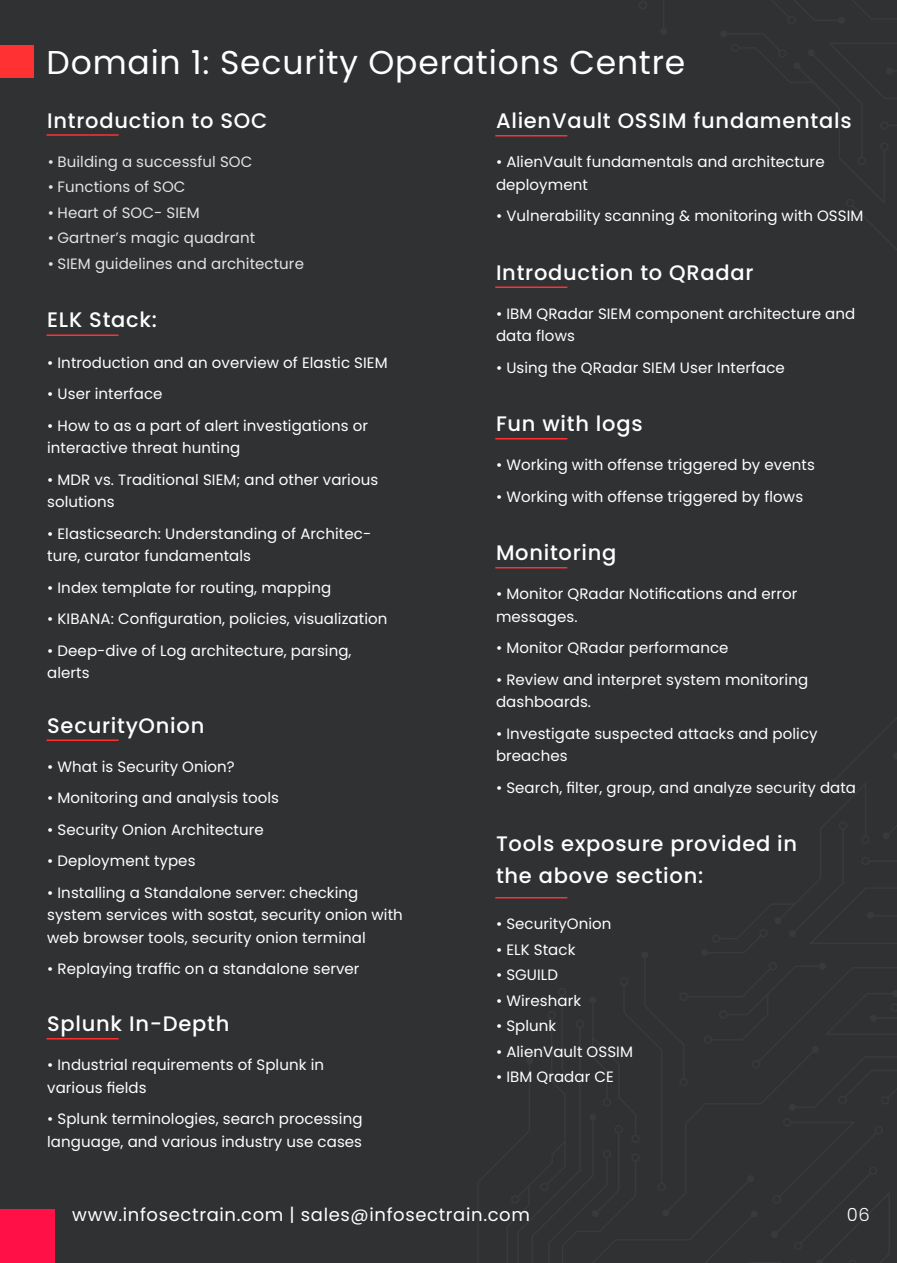
<style>
.page{position:relative;width:897px;height:1263px;background:#fff}
.page>*{position:absolute;margin:0;border:0;box-sizing:border-box;transform-origin:0 0}
.t1{font:33px "Poppins";letter-spacing:.025em;color:#fff}
.t2{font:500 21px/31.5px "Poppins";letter-spacing:.035em;color:#fff}
.t3{font:18px "Poppins";letter-spacing:.035em;color:#fff}
.t4{font:300 18px "Poppins";color:#fff}
.t5{font:15px/22.5px "Poppins";letter-spacing:.005em;color:#fff}
</style>
<div class="page">
<div style="left:0;top:0;width:896px;height:1263px;background:#2f3133"></div>
<div style="left:0;top:1210px;width:54px;height:53px;background:#ff1046"></div>
<div style="left:0;top:45px;width:33px;height:33px;background:#ff3133"></div>
<hr style="left:46px;top:134px;width:72px;height:2px;background:#ff3133">
<hr style="left:495px;top:135px;width:72px;height:1px;background:#ff3133">
<hr style="left:495px;top:286px;width:72px;height:2px;background:#ff3133">
<hr style="left:495px;top:438px;width:72px;height:2px;background:#ff3133">
<hr style="left:495px;top:567px;width:72px;height:1px;background:#ff3133">
<hr style="left:495px;top:897px;width:72px;height:1px;background:#ff3133">
<hr style="left:46px;top:1038px;width:72px;height:2px;background:#ff3133">
<hr style="left:46px;top:740px;width:72px;height:1px;background:#ff3133">
<hr style="left:46px;top:334px;width:72px;height:2px;background:#ff3133">
<h1 class="t1" style="left:47px;top:43px;width:640px">Domain 1: Security Operations Centre</h1>
<h2 class="t2" style="left:47px;top:105px;width:222px">Introduction to SOC</h2>
<p class="t5" style="left:47px;top:150px;width:207px">• Building a successful SOC</p>
<p class="t5" style="left:47px;top:176px;width:140px">• Functions of SOC</p>
<p class="t5" style="left:47px;top:201px;width:154px">• Heart of SOC- SIEM</p>
<p class="t5" style="left:47px;top:227px;width:209px">• Gartner’s magic quadrant</p>
<p class="t5" style="left:47px;top:252px;width:258px">• SIEM guidelines and architecture</p>
<h2 class="t2" style="left:47px;top:304px;width:111px">ELK Stack:</h2>
<p class="t5" style="left:47px;top:351px;width:342px">• Introduction and an overview of Elastic SIEM</p>
<p class="t5" style="left:47px;top:383px;width:117px">• User interface</p>
<p class="t5" style="left:47px;top:414px;width:322px">• How to as a part of alert investigations or interactive threat hunting</p>
<p class="t5" style="left:47px;top:468px;width:332px">• MDR vs. Traditional SIEM; and other various solutions</p>
<p class="t5" style="left:47px;top:522px;width:325px">• Elasticsearch: Understanding of Architec&shy;ture, curator fundamentals</p>
<p class="t5" style="left:47px;top:576px;width:285px">• Index template for routing, mapping</p>
<p class="t5" style="left:47px;top:608px;width:342px">• KIBANA: Configuration, policies, visualization</p>
<p class="t5" style="left:47px;top:639px;width:306px">• Deep-dive of Log architecture, parsing, alerts</p>
<h2 class="t2" style="left:47px;top:710px;width:158px">SecurityOnion</h2>
<p class="t5" style="left:47px;top:756px;width:189px">• What is Security Onion?</p>
<p class="t5" style="left:47px;top:787px;width:233px">• Monitoring and analysis tools</p>
<p class="t5" style="left:47px;top:819px;width:218px">• Security Onion Architecture</p>
<p class="t5" style="left:47px;top:850px;width:150px">• Deployment types</p>
<p class="t5" style="left:47px;top:882px;width:357px">• Installing a Standalone server: checking system services with sostat, security onion with web browser tools, security onion terminal</p>
<p class="t5" style="left:47px;top:958px;width:314px">• Replaying traffic on a standalone server</p>
<h2 class="t2" style="left:47px;top:1008px;width:184px">Splunk In-Depth</h2>
<p class="t5" style="left:47px;top:1054px;width:278px">• Industrial requirements of Splunk in various fields</p>
<p class="t5" style="left:47px;top:1108px;width:317px">• Splunk terminologies, search processing language, and various industry use cases</p>
<h2 class="t2" style="left:496px;top:105px;width:357px">AlienVault OSSIM fundamentals</h2>
<p class="t5" style="left:496px;top:151px;width:330px">• AlienVault fundamentals and architecture deployment</p>
<p class="t5" style="left:496px;top:205px;width:369px">• Vulnerability scanning &amp; monitoring with OSSIM</p>
<h2 class="t2" style="left:496px;top:257px;width:259px">Introduction to QRadar</h2>
<p class="t5" style="left:496px;top:303px;width:360px">• IBM QRadar SIEM component architecture and data flows</p>
<p class="t5" style="left:496px;top:357px;width:290px">• Using the QRadar SIEM User Interface</p>
<h2 class="t2" style="left:496px;top:408px;width:148px">Fun with logs</h2>
<p class="t5" style="left:496px;top:454px;width:320px">• Working with offense triggered by events</p>
<p class="t5" style="left:496px;top:486px;width:308px">• Working with offense triggered by flows</p>
<h2 class="t2" style="left:496px;top:537px;width:122px">Monitoring</h2>
<p class="t5" style="left:496px;top:583px;width:303px">• Monitor QRadar Notifications and error messages.</p>
<p class="t5" style="left:496px;top:637px;width:234px">• Monitor QRadar performance</p>
<p class="t5" style="left:496px;top:669px;width:314px">• Review and interpret system monitoring dashboards.</p>
<p class="t5" style="left:496px;top:723px;width:323px">• Investigate suspected attacks and policy breaches</p>
<p class="t5" style="left:496px;top:777px;width:361px">• Search, filter, group, and analyze security data</p>
<h2 class="t2" style="left:496px;top:828px;width:303px">Tools exposure provided in the above section:</h2>
<p class="t5" style="left:496px;top:913px;width:117px">• SecurityOnion</p>
<p class="t5" style="left:496px;top:939px;width:81px">• ELK Stack</p>
<p class="t5" style="left:496px;top:964px;width:64px">• SGUILD</p>
<p class="t5" style="left:496px;top:990px;width:87px">• Wireshark</p>
<p class="t5" style="left:496px;top:1015px;width:62px">• Splunk</p>
<p class="t5" style="left:496px;top:1041px;width:138px">• AlienVault OSSIM</p>
<p class="t5" style="left:496px;top:1066px;width:119px">• IBM Qradar CE</p>
<p class="t3" style="left:72px;top:1205px;width:459px">www.infosectrain.com | sales@infosectrain.com</p>
<p class="t4" style="left:846px;top:1205px;width:25px">06</p>
</div>
